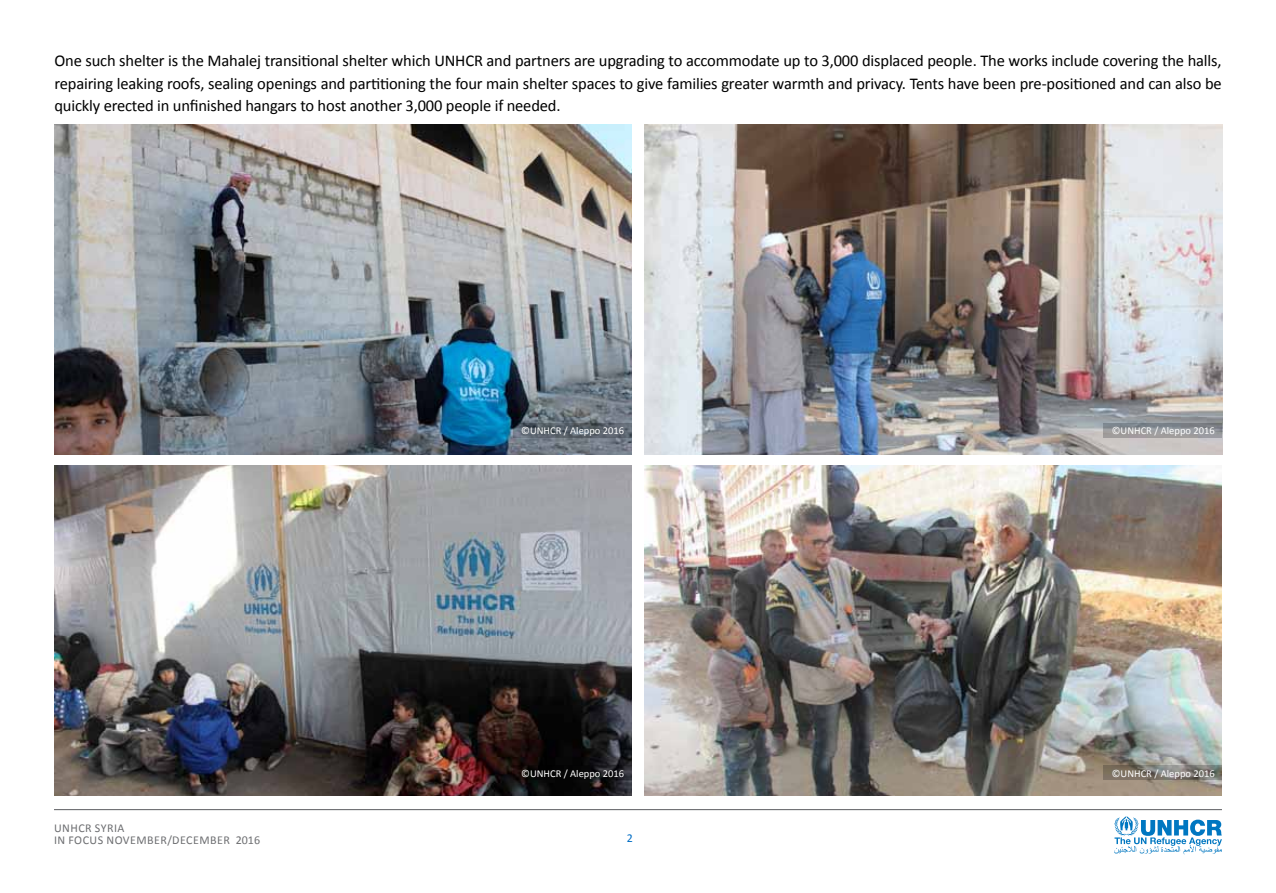
<style>
.page{position:relative;width:1276px;height:893px;background:#fff}
.page>*{position:absolute;margin:0;border:0;box-sizing:border-box;transform-origin:0 0}
.t1{font:16.5px/22.5px "Calibri";letter-spacing:-.01em;color:#000;text-align:justify}
.t2{font:12px "Calibri";letter-spacing:.04em;color:#6d6e71}
.t3{font:12px "Calibri";color:#006dc4}
.t4{font:10.5px "Calibri";color:#fff}
</style>
<div class="page">
<svg style="left:1114px;top:816px;width:108px;height:39px"></svg>
<hr style="left:54px;top:809px;width:1168px;height:1px;background:#6d6e71">
<img style="left:54px;top:125px;width:577px;height:330px">
<img style="left:644px;top:465px;width:578px;height:331px">
<img style="left:54px;top:465px;width:578px;height:331px">
<img style="left:645px;top:125px;width:577px;height:330px">
<svg style="left:1104px;top:423px;width:118px;height:14px;background:#8f9195"></svg>
<svg style="left:513px;top:423px;width:118px;height:14px;background:#57606a"></svg>
<svg style="left:1104px;top:765px;width:118px;height:15px;background:#7a756d"></svg>
<svg style="left:513px;top:765px;width:118px;height:15px;background:#0f0d0f"></svg>
<p class="t1" style="left:54px;top:50px;width:1168px">One such shelter is the Mahalej transitional shelter which UNHCR and partners are upgrading to accommodate up to 3,000 displaced people. The works include covering the halls, repairing leaking roofs, sealing openings and partitioning the four main shelter spaces to give families greater warmth and privacy. Tents have been pre-positioned and can also be quickly erected in unfinished hangars to host another 3,000 people if needed.</p>
<p class="t4" style="left:521px;top:424px;width:104px">©UNHCR / Aleppo 2016</p>
<p class="t4" style="left:1112px;top:424px;width:104px">©UNHCR / Aleppo 2016</p>
<p class="t4" style="left:521px;top:766px;width:104px">©UNHCR / Aleppo 2016</p>
<p class="t4" style="left:1112px;top:766px;width:104px">©UNHCR / Aleppo 2016</p>
<p class="t2" style="left:54px;top:820px;width:72px">UNHCR Syria</p>
<p class="t2" style="left:106px;top:832px;width:124px">November/December</p>
<p class="t2" style="left:68px;top:832px;width:22px">Focus</p>
<p class="t2" style="left:236px;top:832px;width:26px">2016</p>
<p class="t2" style="left:54px;top:832px;width:6px">In</p>
<p class="t3" style="left:627px;top:831px;width:8px">2</p>
</div>
